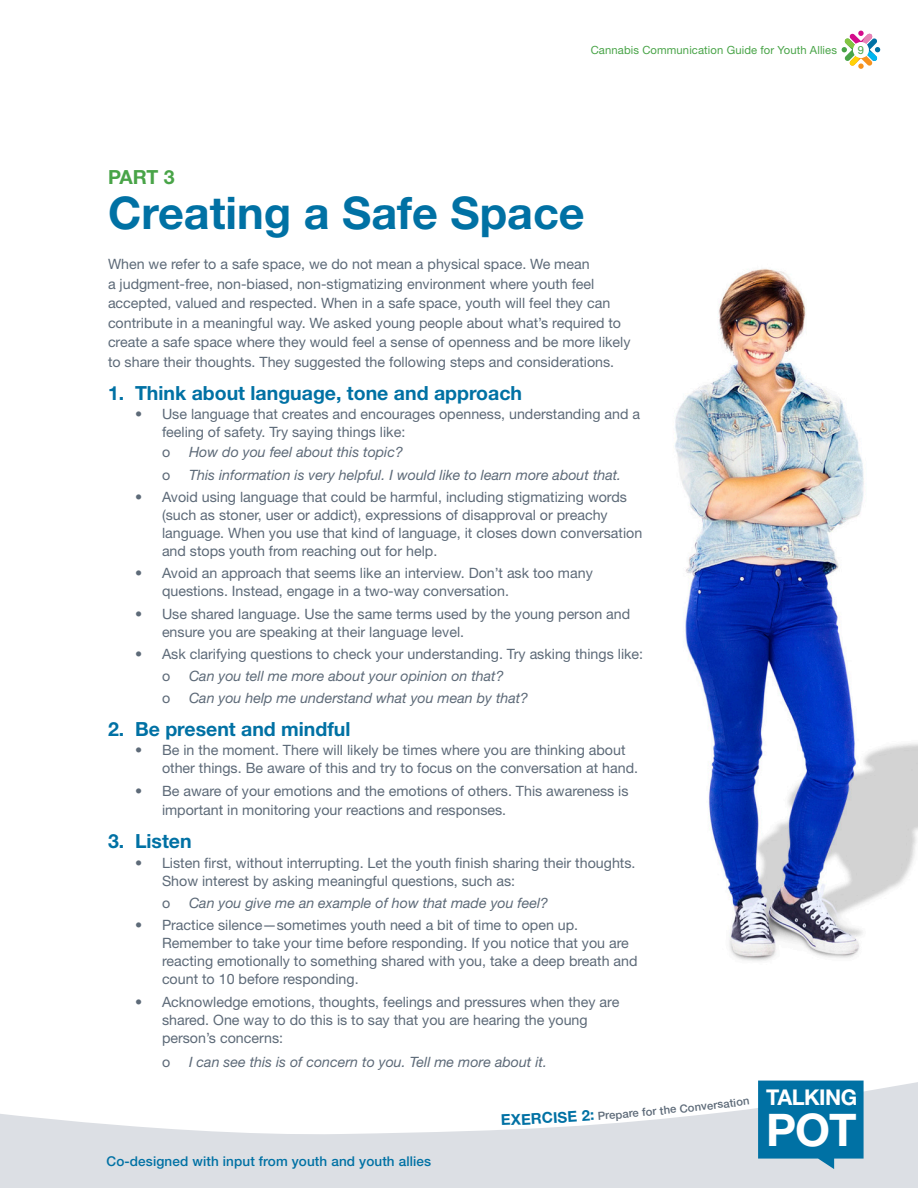
<style>
.page{position:relative;width:918px;height:1188px;background:#fff}
.page>*{position:absolute;margin:0;border:0;box-sizing:border-box;transform-origin:0 0}
.Paragraph_Text{font:700 45px "Helvetica Neue LT Std";color:#0071a4}
.t1{font:700 45px "Helvetica Neue LT Std";color:#fff}
.t2{font:700 21.75px "Helvetica Neue LT Std";letter-spacing:-.025em;color:#fff}
.t3{font:700 19.5px "Helvetica Neue LT Std";color:#0071a4}
.Paragraph_Text-2{font:700 19.5px "Helvetica Neue LT Std";color:#49a448}
.t4{font:700 15px "Helvetica Neue LT Std";color:#0071a4}
.Paragraph_Text-3{font:14.25px/18px "Helvetica Neue LT Std";color:#5d6a78}
.t5{font:italic 14.25px "Helvetica Neue LT Std";color:#5d6a78}
.t6{font:500 13.5px "Helvetica Neue LT Std";letter-spacing:.01em;color:#0071a4}
.t7{font:11.25px "Helvetica Neue LT Std";letter-spacing:.01em;color:#49a448}
.t8{font:500 11.25px "Helvetica Neue LT Std";color:#5d6a78}
.s1{font-weight:500;font-size:11.25px;color:#5d6a78}
</style>
<div class="page">
<svg style="left:0;top:1080px;width:918px;height:108px;fill:#dcdfe4"></svg>
<svg style="left:758px;top:1081px;width:106px;height:88px;background:#187dab"></svg>
<svg style="left:842px;top:31px;width:38px;height:38px"></svg>
<div style="left:853px;top:42px;width:16px;height:16px;background:#fff;border-radius:50%"></div>
<img style="left:675px;top:268px;width:243px;height:693px">
<svg style="left:502px;top:1114px;width:8px;height:11px"></svg>
<p class="t7" style="left:591px;top:43px;width:248px">Cannabis Communication Guide for Youth Allies</p>
<p class="t7" style="left:858px;top:43px;width:8px">9</p>
<p class="Paragraph_Text-2" style="left:108px;top:165px;width:68px">PART 3</p>
<p class="Paragraph_Text" style="left:108px;top:186px;width:478px">Creating a Safe Space</p>
<p class="Paragraph_Text-3" style="left:108px;top:254px;width:524px;line-height:19.5px">When we refer to a safe space, we do not mean a physical space. We mean<br>a judgment-free, non-biased, non-stigmatizing environment where youth feel accepted, valued and respected. When in a safe space, youth will feel they can contribute in a meaningful way. We asked young people about what’s required to create a safe space where they would feel a sense of openness and be more likely to share their thoughts. They suggested the following steps and considerations.</p>
<p class="t3" style="left:108px;top:381px;width:416px">1. Think about language, tone and approach</p>
<p class="Paragraph_Text-3" style="left:162px;top:405px;width:480px;text-indent:-27px">• Use language that creates and encourages openness, understanding and a feeling of safety. Try saying things like:</p>
<p class="Paragraph_Text-3" style="left:162px;top:443px;width:10px">o</p>
<p class="t5" style="left:189px;top:444px;width:216px">How do you feel about this topic?</p>
<p class="Paragraph_Text-3" style="left:162px;top:465px;width:10px">o</p>
<p class="t5" style="left:189px;top:466px;width:434px">This information is very helpful. I would like to learn more about that.</p>
<p class="Paragraph_Text-3" style="left:162px;top:488px;width:482px;text-indent:-27px">• Avoid using language that could be harmful, including stigmatizing words (such as stoner, user or addict), expressions of disapproval or preachy language. When you use that kind of language, it closes down conversation and stops youth from reaching out for help.</p>
<p class="Paragraph_Text-3" style="left:162px;top:564px;width:432px;text-indent:-27px">• Avoid an approach that seems like an interview. Don’t ask too many questions. Instead, engage in a two-way conversation.</p>
<p class="Paragraph_Text-3" style="left:162px;top:604px;width:470px;text-indent:-27px">• Use shared language. Use the same terms used by the young person and ensure you are speaking at their language level.</p>
<p class="Paragraph_Text-3" style="left:135px;top:645px;width:510px">• Ask clarifying questions to check your understanding. Try asking things like:</p>
<p class="Paragraph_Text-3" style="left:162px;top:667px;width:10px">o</p>
<p class="t5" style="left:189px;top:668px;width:316px">Can you tell me more about your opinion on that?</p>
<p class="Paragraph_Text-3" style="left:162px;top:689px;width:10px">o</p>
<p class="t5" style="left:189px;top:689px;width:341px">Can you help me understand what you mean by that?</p>
<p class="t3" style="left:108px;top:717px;width:244px">2. Be present and mindful</p>
<p class="Paragraph_Text-3" style="left:162px;top:741px;width:478px;text-indent:-27px">• Be in the moment. There will likely be times where you are thinking about other things. Be aware of this and try to focus on the conversation at hand.</p>
<p class="Paragraph_Text-3" style="left:162px;top:781px;width:468px;line-height:19.5px;text-indent:-27px">• Be aware of your emotions and the emotions of others. This awareness is important in monitoring your reactions and responses.</p>
<p class="t3" style="left:108px;top:829px;width:85px">3. Listen</p>
<p class="Paragraph_Text-3" style="left:162px;top:853px;width:475px;text-indent:-27px">• Listen first, without interrupting. Let the youth finish sharing their thoughts.<br>Show interest by asking meaningful questions, such as:</p>
<p class="Paragraph_Text-3" style="left:162px;top:894px;width:10px">o</p>
<p class="t5" style="left:189px;top:894px;width:361px">Can you give me an example of how that made you feel?</p>
<p class="Paragraph_Text-3" style="left:162px;top:916px;width:477px;text-indent:-27px">• Practice silence—sometimes youth need a bit of time to open up.<br>Remember to take your time before responding. If you notice that you are reacting emotionally to something shared with you, take a deep breath and count to 10 before responding.</p>
<p class="Paragraph_Text-3" style="left:162px;top:992px;width:459px;text-indent:-27px">• Acknowledge emotions, thoughts, feelings and pressures when they are shared. One way to do this is to say that you are hearing the young person’s concerns:</p>
<p class="Paragraph_Text-3" style="left:162px;top:1052px;width:10px">o</p>
<p class="t5" style="left:189px;top:1053px;width:360px">I can see this is of concern to you. Tell me more about it.</p>
<p class="t6" style="left:106px;top:1153px;width:326px">Co-designed with input from youth and youth allies</p>
<p class="t4" style="left:510px;top:1110px;width:58px;rotate:-3deg">XERCIS</p>
<p class="t4" style="left:567px;top:1107px;width:39px;rotate:-4deg">E2:<span class="s1">P</span></p>
<p class="t8" style="left:605px;top:1109px;width:49px;rotate:-5deg">repare fo</p>
<p class="t8" style="left:652px;top:1105px;width:79px;rotate:-6deg">r the Conversa</p>
<p class="t8" style="left:729px;top:1096px;width:21px;rotate:-7deg">tion</p>
<h2 class="t2" style="left:766px;top:1084px;width:92px">TALKING</h2>
<h1 class="t1" style="left:766px;top:1102px;width:92px">POT</h1>
</div>
